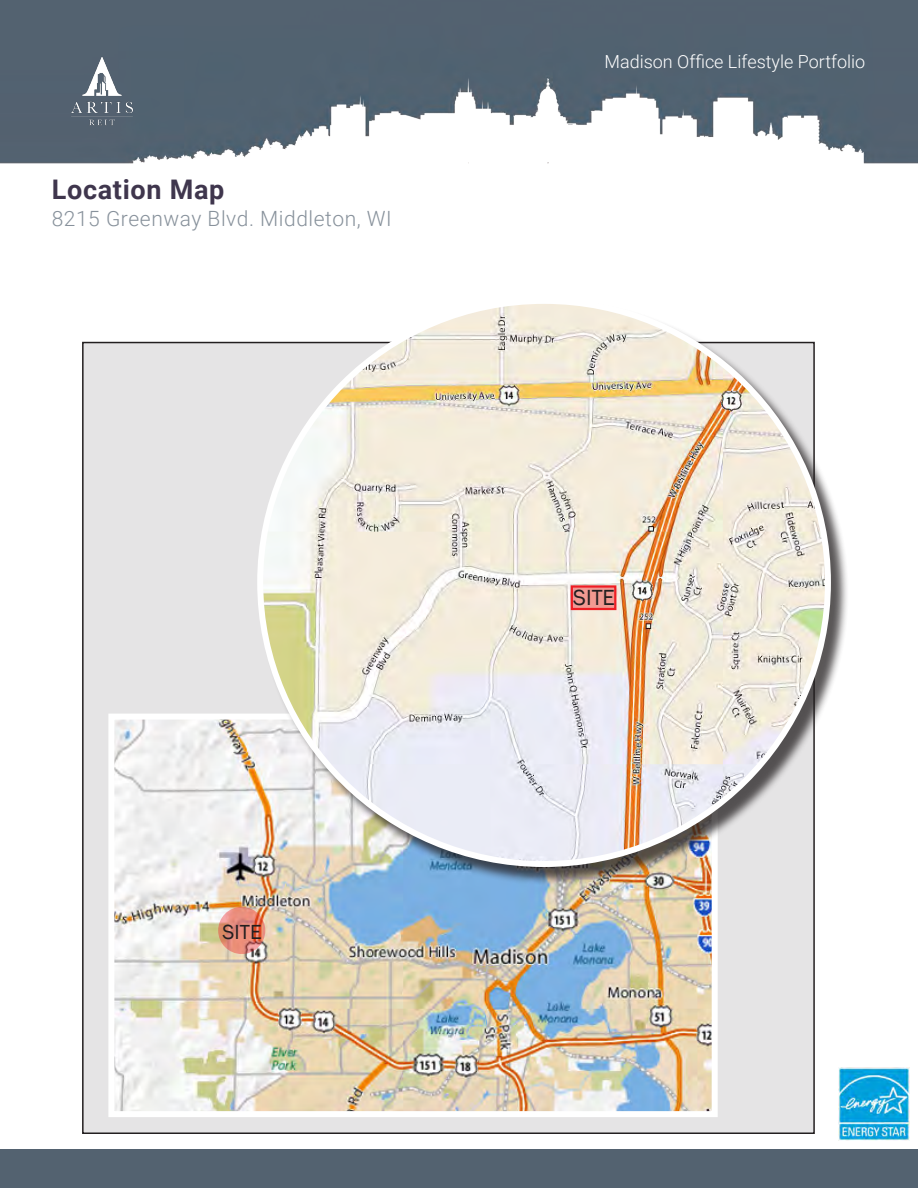
<style>
.page{position:relative;width:918px;height:1188px;background:#fff}
.page>*{position:absolute;margin:0;border:0;box-sizing:border-box;transform-origin:0 0}
.titile{font:700 27px "Roboto";letter-spacing:.025em;color:#3f364d}
.t1{font:22.5px "Franklin Gothic";color:#231f20}
.titile-2{font:300 21px "Roboto";letter-spacing:.025em;color:#87919b}
.t2{font:21px "Franklin Gothic";color:#231f20}
.t3{font:300 18px "Roboto";color:#fff}
</style>
<div class="page">
<div style="left:0;top:1149px;width:918px;height:39px;background:#536270"></div>
<img style="left:0;top:0;width:918px;height:164px">
<img style="left:68px;top:54px;width:68px;height:73px">
<div style="left:83px;top:343px;width:731px;height:790px;background:#e5e4e5"></div>
<img style="left:115px;top:721px;width:596px;height:389px">
<div style="left:108px;top:714px;width:610px;height:403px;border:6px solid #fff"></div>
<svg style="left:218px;top:907px;width:47px;height:47px;background:#e38673"></svg>
<div style="left:259px;top:300px;width:591px;height:585px;background:#231f20;opacity:.75"></div>
<img style="left:260px;top:301px;width:568px;height:563px">
<div style="left:572px;top:586px;width:43px;height:23px;background:#f19991"></div>
<div style="left:571px;top:585px;width:45px;height:25px;border:2px solid #ee1d23"></div>
<img style="left:839px;top:1068px;width:71px;height:72px">
<p class="titile" style="left:52px;top:171px;width:174px">Location Map</p>
<p class="titile-2" style="left:52px;top:203px;width:342px">8215 Greenway Blvd. Middleton, WI</p>
<p class="t2" style="left:223px;top:919px;width:40px">SITE</p>
<p class="t3" style="left:604px;top:48px;width:262px">Madison Office Lifestyle Portfolio</p>
<p class="t1" style="left:573px;top:583px;width:43px">SITE</p>
</div>
